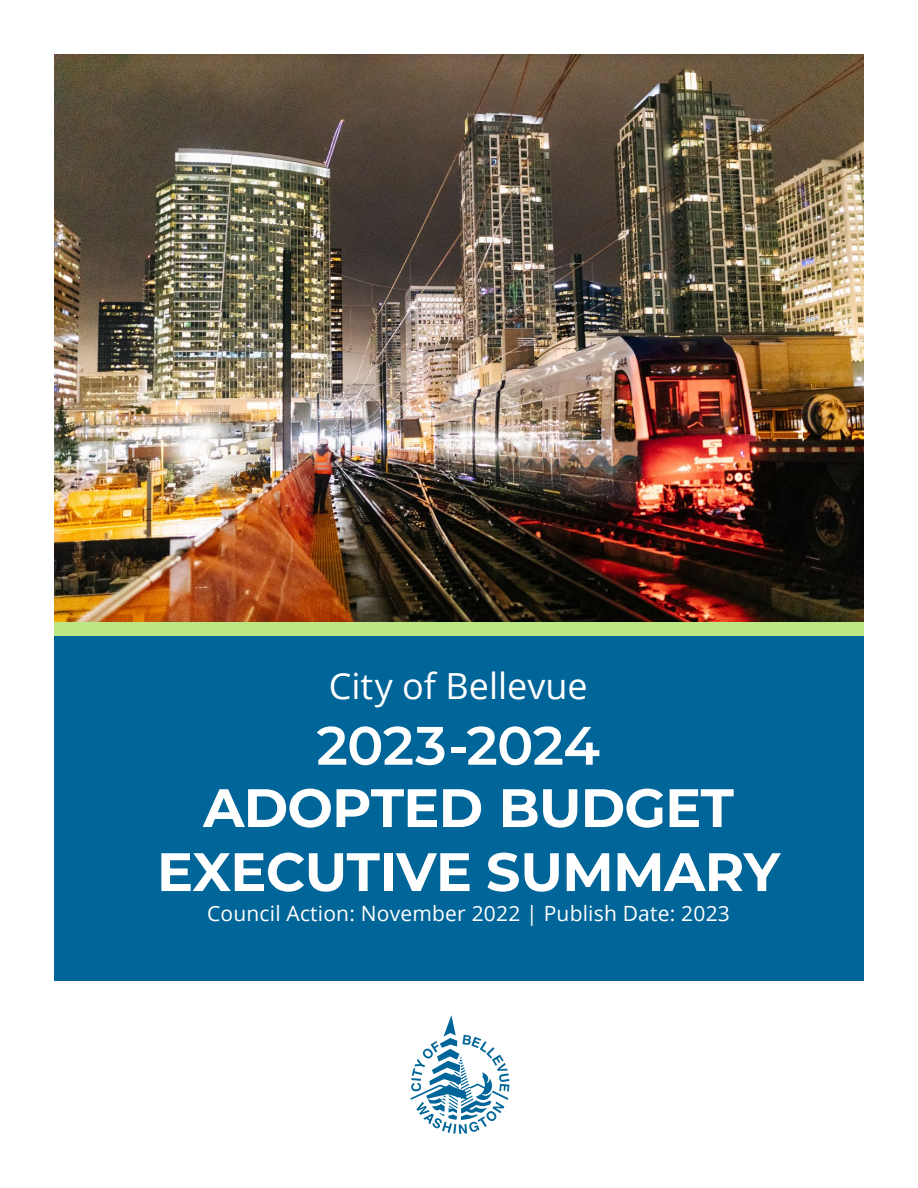
<style>
.page{position:relative;width:918px;height:1188px;background:#fff}
.page>*{position:absolute;margin:0;border:0;box-sizing:border-box;transform-origin:0 0}
.cover_headline_h1{font:700 54px/63.2px "Montserrat";letter-spacing:-.015em;color:#fff;text-align:center}
.cover_headline_h1-2{font:36px "Open Sans";color:#fff}
.cover_headline_h1-3{font:21px "Open Sans";letter-spacing:.01em;color:#fff}
.s1{font-weight:600}
.s2{font-style:inherit}
</style>
<div class="page">
<svg style="left:410px;top:1015px;width:99px;height:119px"></svg>
<div style="left:54px;top:630px;width:810px;height:351px;background:#006598"></div>
<img style="left:54px;top:54px;width:809px;height:568px">
<div style="left:54px;top:622px;width:810px;height:13px;background:#bce784"></div>
<h1 class="cover_headline_h1-2" style="left:329px;top:661px;width:261px">City of Bellevue</h1>
<h1 class="cover_headline_h1" style="left:157px;top:711px;width:625px"><span class="s1">2023-2024<br></span><span class="s2">ADOPTED</span> BUDGET<br>EXECUTIVE SUMMARY</h1>
<h1 class="cover_headline_h1-3" style="left:207px;top:899px;width:524px">Council Action: November <span class="s2">2022</span> | Publish Date: 2023</h1>
</div>
